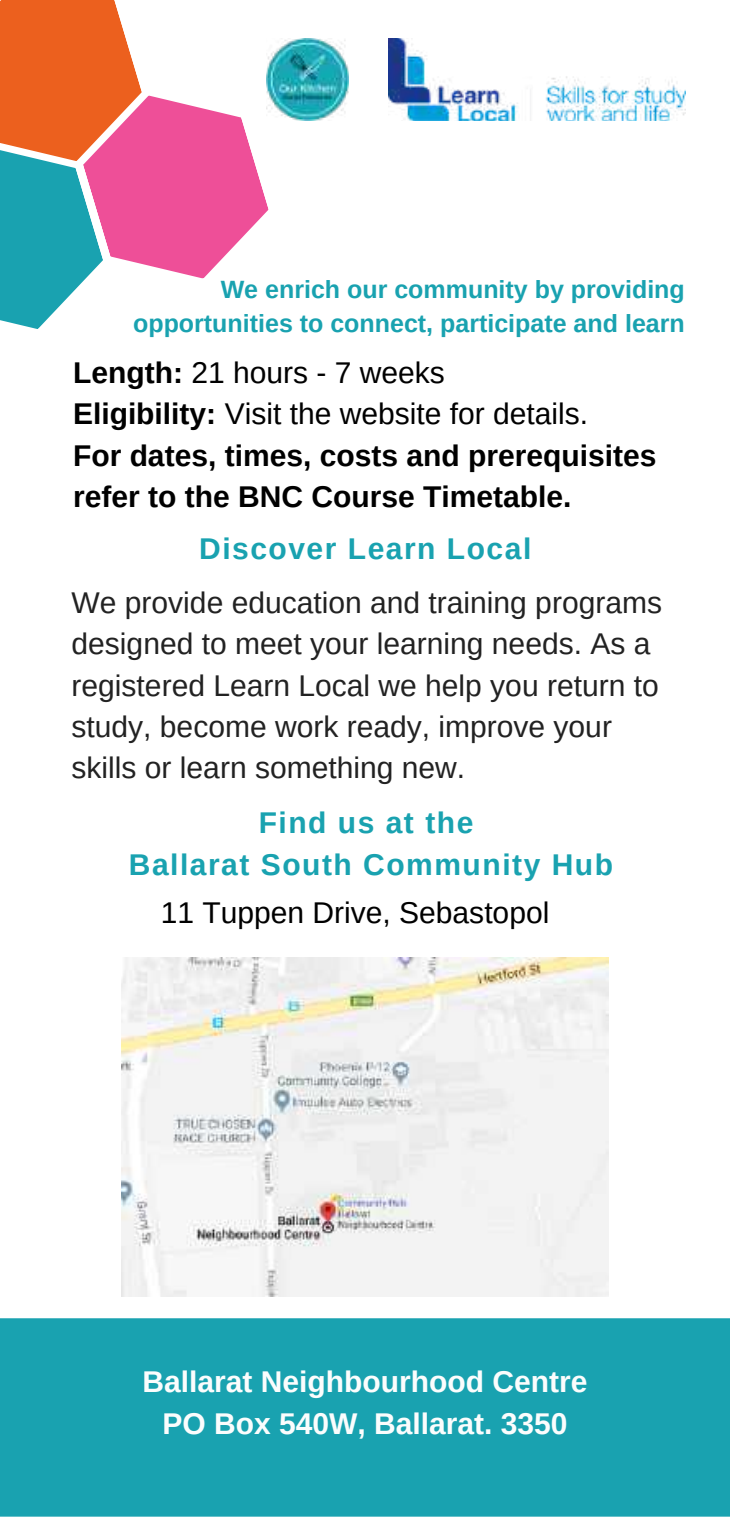
<style>
.page{position:relative;width:730px;height:1517px;background:#fff}
.page>*{position:absolute;margin:0;border:0;box-sizing:border-box;transform-origin:0 0}
.t1{font:30px/41.2px "Arimo";color:#222}
.t2{font:700 30px/41.2px "Arimo";color:#000}
.t3{font:700 30px/41.2px "Arimo";letter-spacing:.05em;color:#19a2b0;text-align:center}
.t4{font:700 30px/41.2px "Arimo";color:#fbfdfd;text-align:center}
.t5{font:30px "Arimo";color:#000}
.t6{font:700 25px/33.8px "Arimo";color:#19a2b0;text-align:right}
.s1{font-weight:400}
</style>
<div class="page">
<div style="left:0;top:1318px;width:729px;height:199px;background:#19a2b0"></div>
<img style="left:121px;top:957px;width:487px;height:339px">
<svg style="left:0;top:0;width:136px;height:329px;background:#9e8d72"></svg>
<svg style="left:69px;top:72px;width:200px;height:230px;fill:#ee4f98"></svg>
<img style="left:388px;top:38px;width:296px;height:83px">
<img style="left:266px;top:38px;width:82px;height:83px">
<p class="t6" style="left:133px;top:273px;width:553px">We enrich our community by providing opportunities to connect, participate and learn</p>
<p class="t2" style="left:73px;top:352px;width:584px">Length: <span class="s1">21 hours - 7 weeks<br></span>Eligibility: <span class="s1">Visit the website for details.<br></span>For dates, times, costs and prerequisites refer to the BNC Course Timetable.</p>
<p class="t3" style="left:199px;top:528px;width:333px">Discover Learn Local</p>
<p class="t1" style="left:72px;top:582px;width:592px">We provide education and training programs designed to meet your learning needs. As a registered Learn Local we help you return to study, become work ready, improve your skills or learn something new.</p>
<p class="t3" style="left:129px;top:802px;width:485px">Find us at the<br>Ballarat South Community Hub</p>
<p class="t5" style="left:161px;top:896px;width:390px">11 Tuppen Drive, Sebastopol</p>
<p class="t4" style="left:142px;top:1361px;width:446px">Ballarat Neighbourhood Centre<br>PO Box 540W, Ballarat. 3350</p>
</div>
